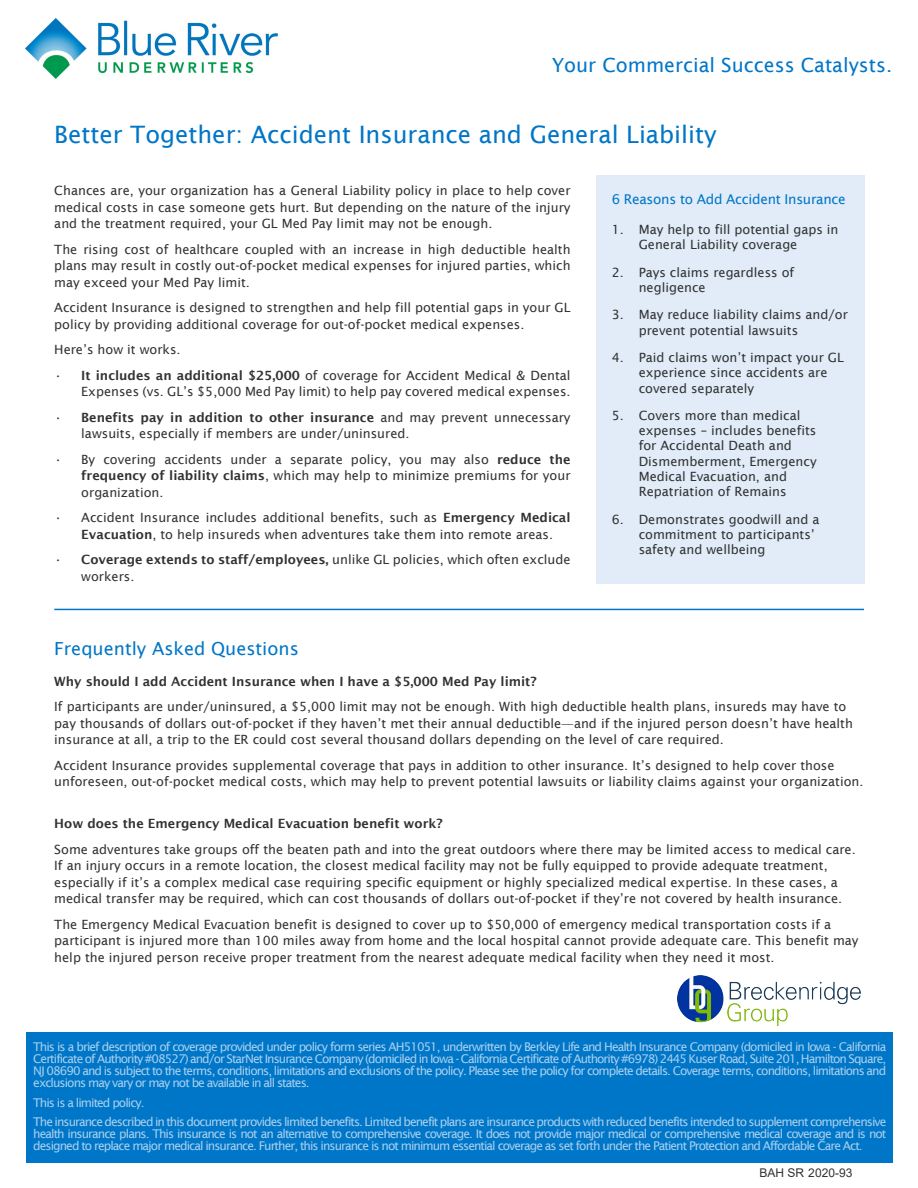
<style>
.page{position:relative;width:918px;height:1188px;background:#fff}
.page>*{position:absolute;margin:0;border:0;box-sizing:border-box;transform-origin:0 0}
.t1{font:24px "Lucida Sans";color:#0076c8}
.t2{font:19.5px "Lucida Sans";color:#0076c8}
.t3{font:18px "Lucida Sans";color:#0076c8}
.t4{font:13.5px "Lucida Sans";letter-spacing:-.02em;color:#0076c8}
.t5{font:12.75px/16.5px "Lucida Sans";color:#313232}
.t6{font:600 12.75px "Lucida Sans";color:#313232}
.t7{font:12px/12px "Lucida Sans";letter-spacing:-.08em;color:#a8d0ee;text-align:justify}
.t8{font:12px "Arial";color:#313232}
.s1{font-weight:600}
</style>
<div class="page">
<div style="left:597px;top:176px;width:268px;height:408px;background:#e1ecf8"></div>
<div style="left:26px;top:1032px;width:866px;height:130px;background:#0076c8"></div>
<img style="left:26px;top:19px;width:251px;height:60px">
<hr style="left:54px;top:609px;width:810px;height:1px;background:#0076c8">
<img style="left:677px;top:975px;width:184px;height:50px">
<p class="t2" style="left:552px;top:54px;width:342px">Your Commercial Success Catalysts.</p>
<p class="t1" style="left:54px;top:121px;width:664px">Better Together: Accident Insurance and General Liability</p>
<p class="t5" style="left:54px;top:182px;width:518px;text-align:justify">Chances are, your organization has a General Liability policy in place to help cover medical costs in case someone gets hurt. But depending on the nature of the injury and the treatment required, your GL Med Pay limit may not be enough.</p>
<p class="t5" style="left:54px;top:241px;width:518px;text-align:justify">The rising cost of healthcare coupled with an increase in high deductible health plans may result in costly out-of-pocket medical expenses for injured parties, which may exceed your Med Pay limit.</p>
<p class="t5" style="left:54px;top:299px;width:518px">Accident Insurance is designed to strengthen and help fill potential gaps in your GL policy by providing additional coverage for out-of-pocket medical expenses.</p>
<p class="t5" style="left:54px;top:341px;width:128px">Here’s how it works.</p>
<p class="t5" style="left:54px;top:367px;width:518px;text-align:right">• <span class="s1">It includes an additional $25,000</span> of coverage for Accident Medical &amp; Dental<br>Expenses (vs. GL’s $5,000 Med Pay limit) to help pay covered medical expenses.</p>
<p class="t5" style="left:81px;top:409px;width:491px;text-indent:-27px">• <span class="s1">Benefits pay in addition to other insurance</span> and may prevent unnecessary lawsuits, especially if members are under/uninsured.</p>
<p class="t5" style="left:81px;top:451px;width:491px;text-align:justify;text-indent:-27px">• By covering accidents under a separate policy, you may also <span class="s1">reduce the frequency of liability claims</span>, which may help to minimize premiums for your organization.</p>
<p class="t5" style="left:81px;top:509px;width:491px;text-indent:-27px">• Accident Insurance includes additional benefits, such as <span class="s1">Emergency Medical<br>Evacuation</span>, to help insureds when adventures take them into remote areas.</p>
<p class="t5" style="left:81px;top:551px;width:491px;text-indent:-27px">• <span class="s1">Coverage extends to staff/employees,</span> unlike GL policies, which often exclude workers.</p>
<p class="t4" style="left:612px;top:192px;width:236px">6 Reasons to Add Accident Insurance</p>
<p class="t5" style="left:639px;top:222px;width:201px;line-height:15.3px;text-indent:-27px">1. May help to fill potential gaps in<br>General Liability coverage</p>
<p class="t5" style="left:639px;top:264px;width:157px;line-height:15.3px;text-indent:-27px">2. Pays claims regardless of negligence</p>
<p class="t5" style="left:639px;top:307px;width:211px;line-height:15.3px;text-indent:-27px">3. May reduce liability claims and/or prevent potential lawsuits</p>
<p class="t5" style="left:639px;top:350px;width:207px;line-height:15.3px;text-indent:-27px">4. Paid claims won’t impact your GL experience since accidents are covered separately</p>
<p class="t5" style="left:639px;top:408px;width:180px;line-height:15.3px;text-indent:-27px">5. Covers more than medical expenses – includes benefits for Accidental Death and<br>Dismemberment, Emergency<br>Medical Evacuation, and<br>Repatriation of Remains</p>
<p class="t5" style="left:639px;top:511px;width:182px;line-height:15.3px;text-indent:-27px">6. Demonstrates goodwill and a commitment to participants’ safety and wellbeing</p>
<p class="t3" style="left:54px;top:638px;width:246px">Frequently Asked Questions</p>
<p class="t6" style="left:54px;top:674px;width:484px">Why should I add Accident Insurance when I have a $5,000 Med Pay limit?</p>
<p class="t5" style="left:54px;top:698px;width:800px">If participants are under/uninsured, a $5,000 limit may not be enough. With high deductible health plans, insureds may have to pay thousands of dollars out-of-pocket if they haven’t met their annual deductible—and if the injured person doesn’t have health insurance at all, a trip to the ER could cost several thousand dollars depending on the level of care required.</p>
<p class="t5" style="left:54px;top:757px;width:811px">Accident Insurance provides supplemental coverage that pays in addition to other insurance. It’s designed to help cover those unforeseen, out-of-pocket medical costs, which may help to prevent potential lawsuits or liability claims against your organization.</p>
<p class="t6" style="left:54px;top:816px;width:390px">How does the Emergency Medical Evacuation benefit work?</p>
<p class="t5" style="left:54px;top:841px;width:803px">Some adventures take groups off the beaten path and into the great outdoors where there may be limited access to medical care.<br>If an injury occurs in a remote location, the closest medical facility may not be fully equipped to provide adequate treatment, especially if it’s a complex medical case requiring specific equipment or highly specialized medical expertise. In these cases, a medical transfer may be required, which can cost thousands of dollars out-of-pocket if they’re not covered by health insurance.</p>
<p class="t5" style="left:54px;top:916px;width:806px">The Emergency Medical Evacuation benefit is designed to cover up to $50,000 of emergency medical transportation costs if a participant is injured more than 100 miles away from home and the local hospital cannot provide adequate care. This benefit may help the injured person receive proper treatment from the nearest adequate medical facility when they need it most.</p>
<p class="t7" style="left:33px;top:1041px;width:855px">This is a brief description of coverage provided under policy form series AH51051, underwritten by Berkley Life and Health Insurance Company (domiciled in Iowa - California Certificate of Authority #08527) and/or StarNet Insurance Company (domiciled in Iowa - California Certificate of Authority #6978) 2445 Kuser Road, Suite 201, Hamilton Square, NJ 08690 and is subject to the terms, conditions, limitations and exclusions of the policy. Please see the policy for complete details. Coverage terms, conditions, limitations and exclusions may vary or may not be available in all states.</p>
<p class="t7" style="left:33px;top:1097px;width:113px">This is a limited policy.</p>
<p class="t7" style="left:33px;top:1116px;width:855px">The insurance described in this document provides limited benefits. Limited benefit plans are insurance products with reduced benefits intended to supplement comprehensive health insurance plans. This insurance is not an alternative to comprehensive coverage. It does not provide major medical or comprehensive medical coverage and is not designed to replace major medical insurance. Further, this insurance is not minimum essential coverage as set forth under the Patient Protection and Affordable Care Act.</p>
<p class="t8" style="left:759px;top:1165px;width:94px">BAH SR 2020-93</p>
</div>
